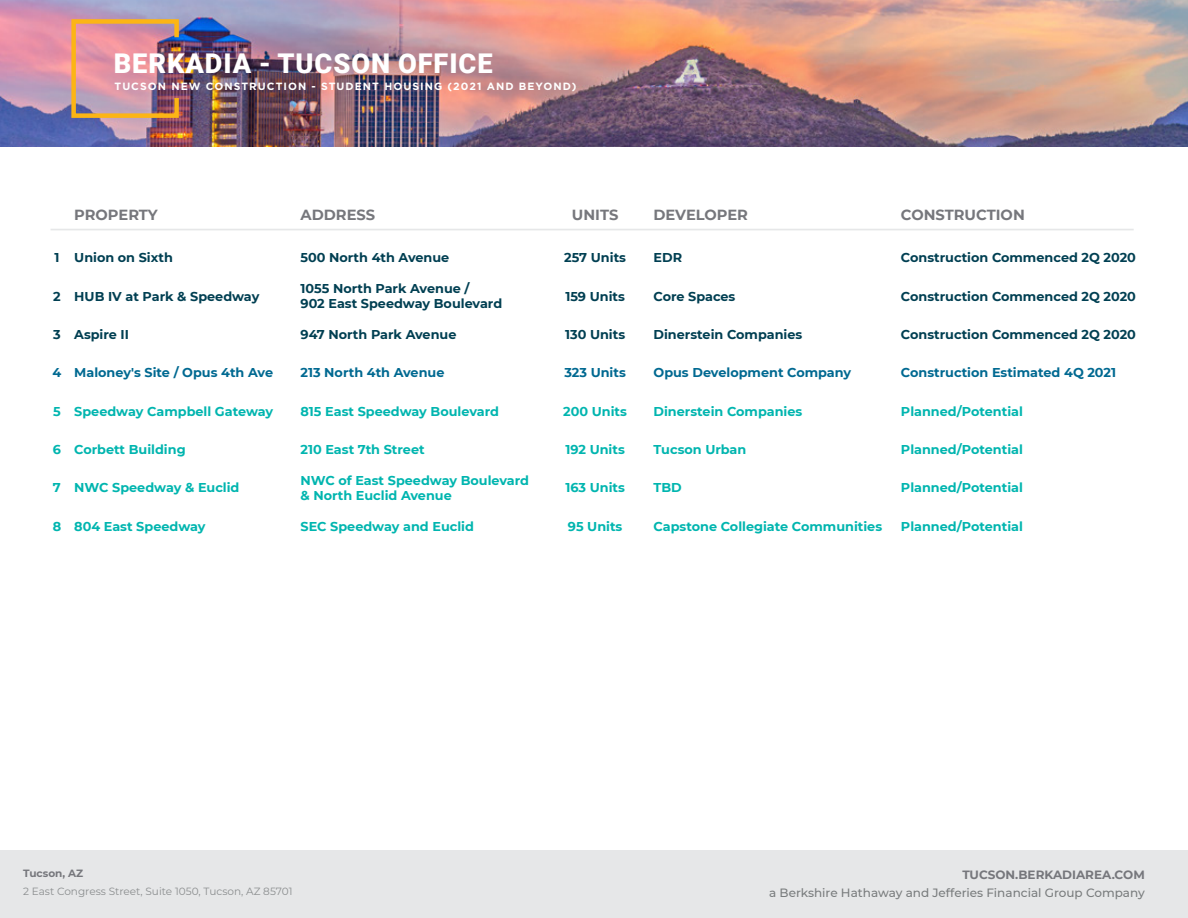
<style>
.page{position:relative;width:1188px;height:918px;background:#fff}
.page>*{position:absolute;margin:0;border:0;box-sizing:border-box;transform-origin:0 0}
.t1{font:900 27.15px "Roboto";letter-spacing:.035em;color:#fff}
.t2{font:700 14.7px "Montserrat";color:#76777c}
.t3{font:700 12.75px/15.3px "Montserrat";color:#00b5af}
.t4{font:700 12.75px/15.5px "Montserrat";color:#003f52}
.t5{font:700 12.75px "Montserrat";color:#006991}
.t6{font:500 12px "Montserrat";color:#797c7d}
.t7{font:700 12px "Montserrat";color:#76777c}
.t8{font:700 10.5px "Gotham";letter-spacing:.1em;color:#fff}
.t9{font:10.5px "Montserrat";color:#8b8e8f}
.t10{font:700 10.5px "Montserrat";color:#76777c}
</style>
<div class="page">
<img style="left:0;top:0;width:1188px;height:147px">
<div style="left:0;top:851px;width:1188px;height:67px;background:#e6e7e8"></div>
<img style="left:69px;top:17px;width:112px;height:103px">
<hr style="left:51px;top:229px;width:1083px;height:1px;background:#e6e7e8">
<h1 class="t1" style="left:114px;top:44px;width:381px">BERKADIA - TUCSON OFFICE</h1>
<p class="t8" style="left:114px;top:79px;width:463px">TUCSON NEW CONSTRUCTION - STUDENT HOUSING (2021 AND BEYOND)</p>
<p class="t2" style="left:74px;top:204px;width:85px">PROPERTY</p>
<p class="t2" style="left:301px;top:204px;width:76px">ADDRESS</p>
<p class="t2" style="left:572px;top:204px;width:48px">UNITS</p>
<p class="t2" style="left:654px;top:204px;width:96px">DEVELOPER</p>
<p class="t2" style="left:901px;top:204px;width:125px">CONSTRUCTION</p>
<p class="t4" style="left:54px;top:249px;width:120px">1 Union on Sixth</p>
<p class="t4" style="left:301px;top:249px;width:150px">500 North 4th Avenue</p>
<p class="t4" style="left:564px;top:249px;width:63px">257 Units</p>
<p class="t4" style="left:654px;top:249px;width:30px">EDR</p>
<p class="t4" style="left:901px;top:249px;width:237px">Construction Commenced 2Q 2020</p>
<p class="t4" style="left:53px;top:288px;width:208px">2 HUB IV at Park &amp; Speedway</p>
<p class="t4" style="left:301px;top:280px;width:203px">1055 North Park Avenue /<br>902 East Speedway Boulevard</p>
<p class="t4" style="left:565px;top:288px;width:61px">159 Units</p>
<p class="t4" style="left:654px;top:288px;width:83px">Core Spaces</p>
<p class="t4" style="left:901px;top:288px;width:237px">Construction Commenced 2Q 2020</p>
<p class="t4" style="left:53px;top:326px;width:77px">3 Aspire II</p>
<p class="t4" style="left:301px;top:326px;width:157px">947 North Park Avenue</p>
<p class="t4" style="left:565px;top:326px;width:62px">130 Units</p>
<p class="t4" style="left:654px;top:326px;width:150px">Dinerstein Companies</p>
<p class="t4" style="left:901px;top:326px;width:237px">Construction Commenced 2Q 2020</p>
<p class="t5" style="left:53px;top:364px;width:222px">4 Maloney's Site / Opus 4th Ave</p>
<p class="t5" style="left:301px;top:364px;width:145px">213 North 4th Avenue</p>
<p class="t5" style="left:564px;top:364px;width:63px">323 Units</p>
<p class="t5" style="left:654px;top:364px;width:199px">Opus Development Company</p>
<p class="t5" style="left:901px;top:364px;width:217px">Construction Estimated 4Q 2021</p>
<p class="t3" style="left:53px;top:403px;width:222px">5 Speedway Campbell Gateway</p>
<p class="t3" style="left:301px;top:403px;width:200px">815 East Speedway Boulevard</p>
<p class="t3" style="left:563px;top:403px;width:65px">200 Units</p>
<p class="t3" style="left:654px;top:403px;width:150px">Dinerstein Companies</p>
<p class="t3" style="left:901px;top:403px;width:124px">Planned/Potential</p>
<p class="t3" style="left:53px;top:441px;width:134px">6 Corbett Building</p>
<p class="t3" style="left:301px;top:441px;width:126px">210 East 7th Street</p>
<p class="t3" style="left:565px;top:441px;width:61px">192 Units</p>
<p class="t3" style="left:654px;top:441px;width:94px">Tucson Urban</p>
<p class="t3" style="left:901px;top:441px;width:124px">Planned/Potential</p>
<p class="t3" style="left:53px;top:480px;width:188px">7 NWC Speedway &amp; Euclid</p>
<p class="t3" style="left:301px;top:472px;width:230px">NWC of East Speedway Boulevard &amp; North Euclid Avenue</p>
<p class="t3" style="left:565px;top:480px;width:61px">163 Units</p>
<p class="t3" style="left:654px;top:480px;width:30px">TBD</p>
<p class="t3" style="left:901px;top:480px;width:124px">Planned/Potential</p>
<p class="t3" style="left:53px;top:518px;width:154px">8 804 East Speedway</p>
<p class="t3" style="left:301px;top:518px;width:175px">SEC Speedway and Euclid</p>
<p class="t3" style="left:568px;top:518px;width:56px">95 Units</p>
<p class="t3" style="left:654px;top:518px;width:230px">Capstone Collegiate Communities</p>
<p class="t3" style="left:901px;top:518px;width:124px">Planned/Potential</p>
<p class="t10" style="left:23px;top:866px;width:62px">Tucson, AZ</p>
<p class="t9" style="left:23px;top:884px;width:271px">2 East Congress Street, Suite 1050, Tucson, AZ 85701</p>
<p class="t7" style="left:962px;top:866px;width:184px">TUCSON.BERKADIAREA.COM</p>
<p class="t6" style="left:769px;top:884px;width:377px">a Berkshire Hathaway and Jefferies Financial Group Company</p>
</div>
